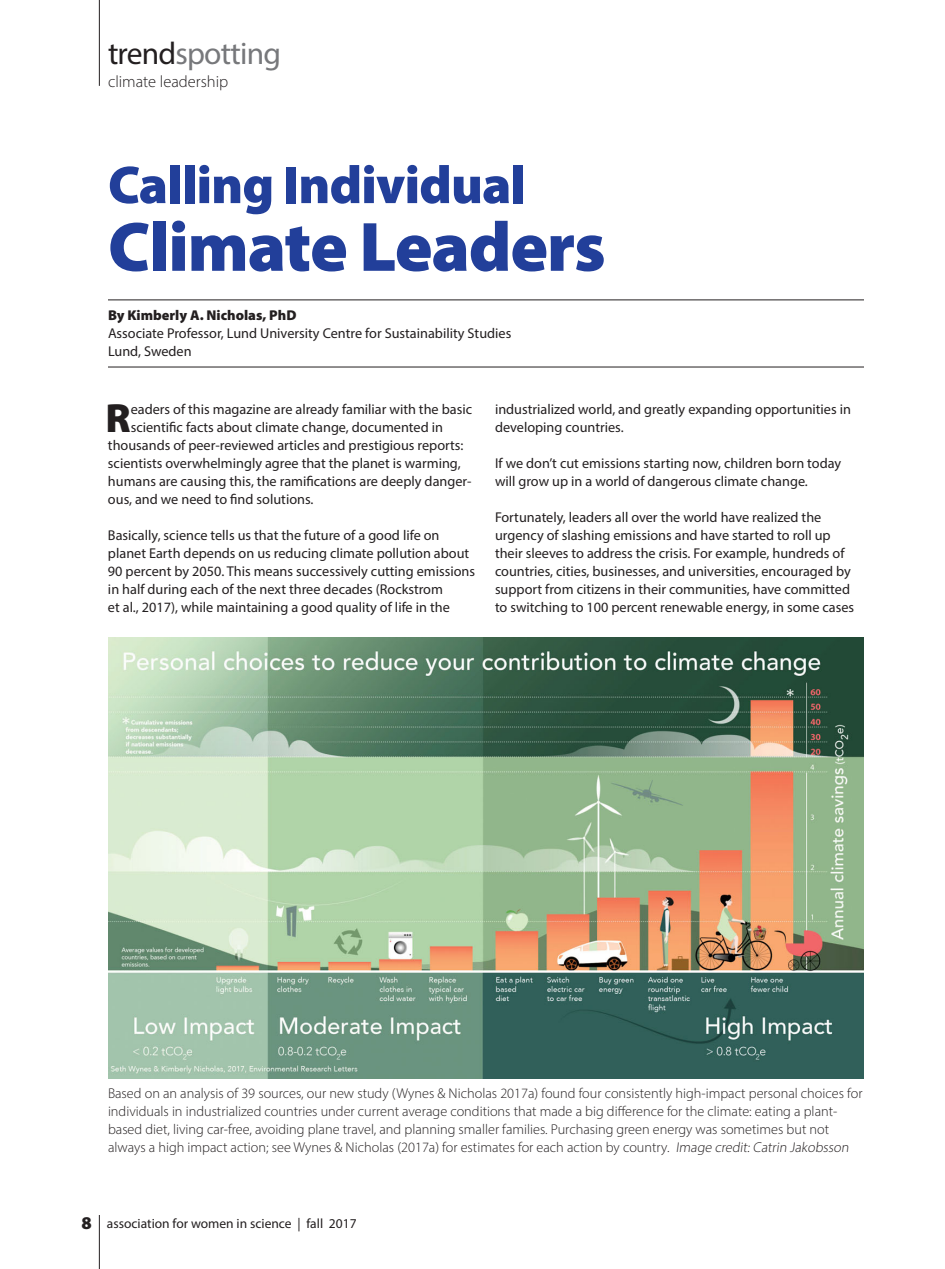
<style>
.page{position:relative;width:945px;height:1269px;background:#fff}
.page>*{position:absolute;margin:0;border:0;box-sizing:border-box;transform-origin:0 0}
.t1{font:900 70.35px "Myriad Pro";letter-spacing:-.02em;color:#223f9a}
.t2{font:900 53.55px "Myriad Pro";letter-spacing:-.02em;color:#223f9a}
.t3{font:900 40.95px "Myriad Pro";color:#231f20}
.t4{font:31.5px "Myriad Pro";letter-spacing:-.025em;color:#77787b}
.t5{font:300 16.5px "Myriad Pro";color:#231f20}
.t6{font:14.25px/18px "Myriad Pro";color:#231f20}
.t7{font:300 14.25px/18px "Myriad Pro";color:#231f20}
.t8{font:900 14.25px "Myriad Pro";color:#231f20}
.t9{font:13.5px "Myriad Pro";color:#231f20}
.s1{color:#231f20}
.s2{font-weight:900;font-size:18px}
</style>
<div class="page">
<hr style="left:99px;top:1215px;width:1px;height:54px;background:#231f20">
<hr style="left:99px;top:0;width:1px;height:86px;background:#231f20">
<img style="left:108px;top:638px;width:756px;height:440px">
<hr style="left:108px;top:300px;width:756px;height:1px;background:#231f20">
<hr style="left:108px;top:367px;width:756px;height:1px;background:#231f20">
<h3 class="t4" style="left:108px;top:42px;width:174px"><span class="s1">trend</span>spotting</h3>
<p class="t5" style="left:108px;top:75px;width:122px">climate leadership</p>
<h2 class="t2" style="left:108px;top:165px;width:420px">Calling Individual</h2>
<h1 class="t1" style="left:108px;top:220px;width:499px">Climate Leaders</h1>
<p class="t8" style="left:108px;top:310px;width:190px">By Kimberly A. Nicholas, PhD</p>
<p class="t6" style="left:108px;top:325px;width:405px">Associate Professor, Lund University Centre for Sustainability Studies<br>Lund, Sweden</p>
<h3 class="t3" style="left:105px;top:403px;width:27px">R</h3>
<p class="t6" style="left:131px;top:401px;width:343px">eaders of this magazine are already familiar with the basic</p>
<p class="t6" style="left:131px;top:419px;width:314px">scientific facts about climate change, documented in</p>
<p class="t6" style="left:108px;top:437px;width:357px">thousands of peer-reviewed articles and prestigious reports:</p>
<p class="t6" style="left:108px;top:455px;width:354px">scientists overwhelmingly agree that the planet is warming,</p>
<p class="t6" style="left:108px;top:473px;width:365px">humans are causing this, the ramifications are deeply danger-</p>
<p class="t6" style="left:108px;top:491px;width:207px">ous, and we need to find solutions.</p>
<p class="t6" style="left:108px;top:527px;width:369px">Basically, science tells us that the future of a good life on planet Earth depends on us reducing climate pollution about 90 percent by 2050. This means successively cutting emissions in half during each of the next three decades (Rockstrom<br>et al., 2017), while maintaining a good quality of life in the</p>
<p class="t6" style="left:495px;top:401px;width:358px">industrialized world, and greatly expanding opportunities in developing countries.</p>
<p class="t6" style="left:495px;top:455px;width:348px">If we don’t cut emissions starting now, children born today will grow up in a world of dangerous climate change.</p>
<p class="t6" style="left:495px;top:509px;width:361px">Fortunately, leaders all over the world have realized the urgency of slashing emissions and have started to roll up their sleeves to address the crisis. For example, hundreds of countries, cities, businesses, and universities, encouraged by support from citizens in their communities, have committed to switching to 100 percent renewable energy, in some cases</p>
<p class="t7" style="left:108px;top:1085px;width:756px">Based on an analysis of 39 sources, our new study (Wynes &amp; Nicholas 2017a) found four consistently high-impact personal choices for individuals in industrialized countries under current average conditions that made a big difference for the climate: eating a plant&shy;based diet, living car-free, avoiding plane travel, and planning smaller families. Purchasing green energy was sometimes but not always a high impact action; see Wynes &amp; Nicholas (2017a) for estimates for each action by country. Image credit: Catrin Jakobsson</p>
<p class="t9" style="left:81px;top:1218px;width:277px"><span class="s2">8</span> association for women in science | fall 2017</p>
</div>
